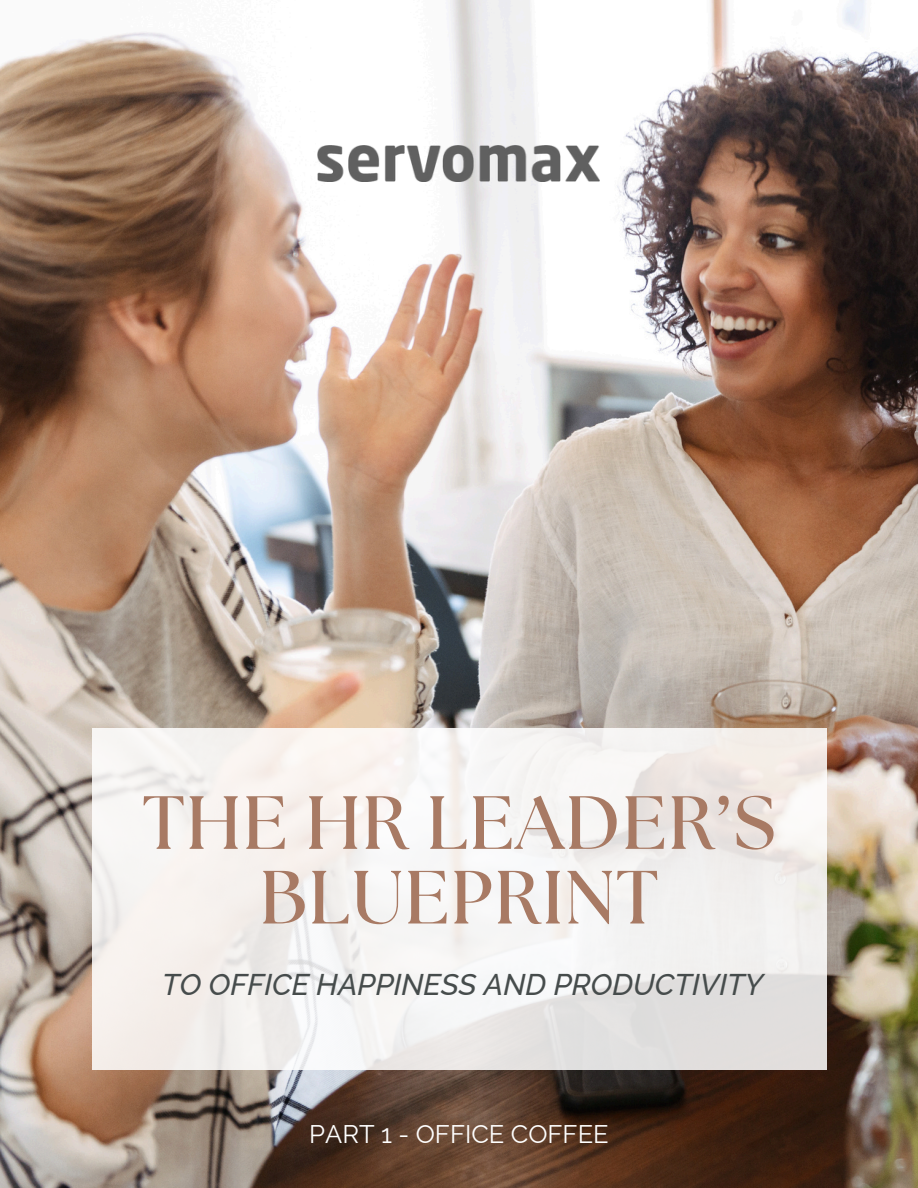
<style>
.page{position:relative;width:918px;height:1188px;background:#fff}
.page>*{position:absolute;margin:0;border:0;box-sizing:border-box;transform-origin:0 0}
.t1{font:700 75.15px/74.7px "The Seasons";letter-spacing:.02em;color:#a87a64;text-align:center}
.t2{font:italic 500 30px "Raleway";color:#464c4c}
.t3{font:25.5px "Raleway";color:#fff}
</style>
<div class="page">
<img style="left:0;top:0;width:918px;height:1188px">
<img style="left:318px;top:146px;width:282px;height:36px">
<svg style="left:92px;top:728px;width:734px;height:341px;fill:#f5f2f0"></svg>
<h1 class="t1" style="left:142px;top:789px;width:635px">THE HR LEADER’S<br>BLUEPRINT</h1>
<h2 class="t2" style="left:162px;top:967px;width:602px">TO OFFICE HAPPINESS AND PRODUCTIVITY</h2>
<p class="t3" style="left:309px;top:1119px;width:301px">PART 1 - OFFICE COFFEE</p>
</div>
